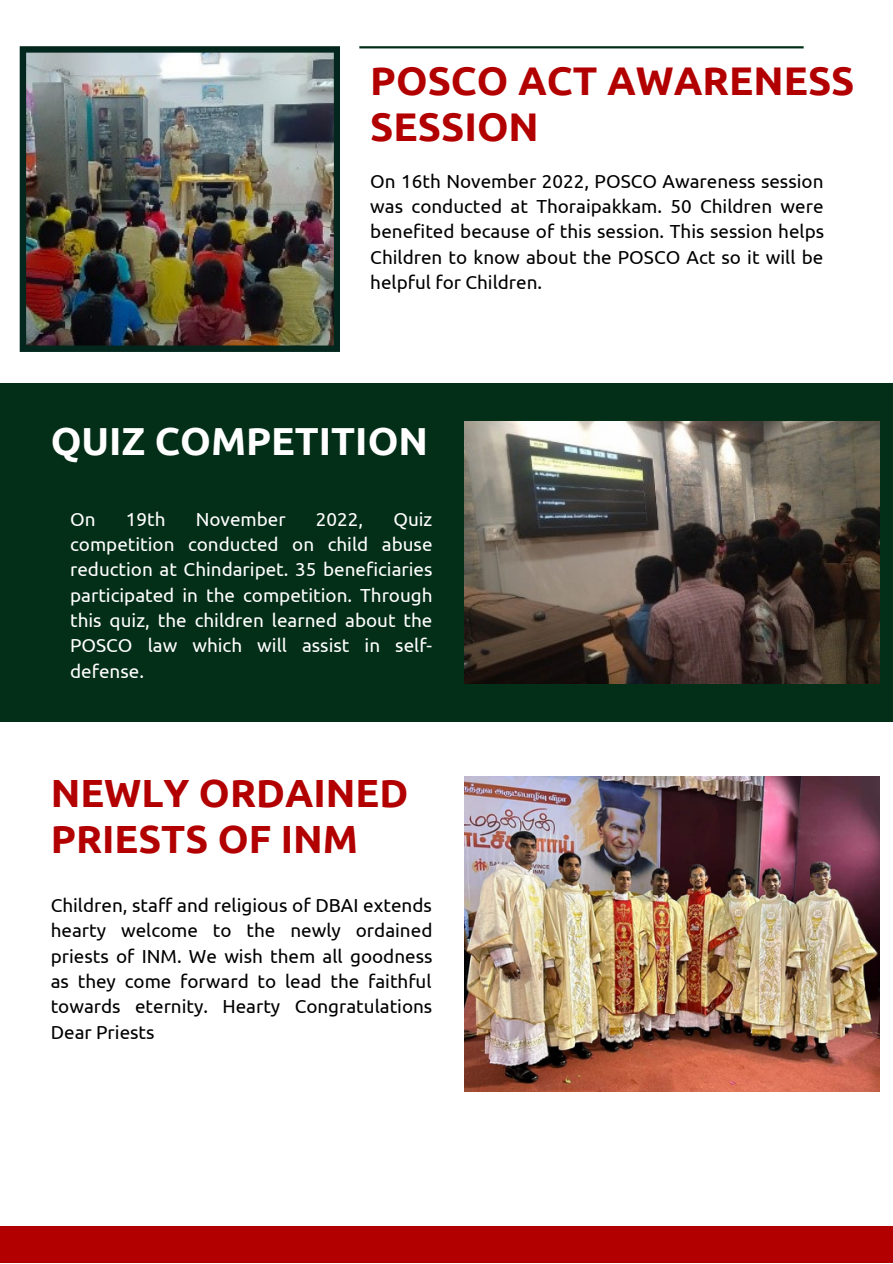
<style>
.page{position:relative;width:893px;height:1264px;background:#fff}
.page>*{position:absolute;margin:0;border:0;box-sizing:border-box;transform-origin:0 0}
.t1{font:700 40.05px/46px "Ubuntu";color:#b20000}
.t2{font:700 39.3px/46px "Ubuntu";color:#b20000}
.t3{font:700 39px "Ubuntu";color:#fff}
.t4{font:18.9px/25.3px "Ubuntu";color:#000;text-align:justify}
.t5{font:18.9px/25.3px "Ubuntu";color:#fff;text-align:justify}
</style>
<div class="page">
<div style="left:0;top:1225px;width:892px;height:37px;background:#b20000"></div>
<hr style="left:359px;top:46px;width:444px;height:2px;background:#032e17">
<img style="left:20px;top:46px;width:320px;height:306px">
<div style="left:0;top:383px;width:892px;height:339px;background:#032e17"></div>
<img style="left:464px;top:421px;width:415px;height:262px">
<img style="left:464px;top:776px;width:415px;height:314px">
<h1 class="t1" style="left:370px;top:57px;width:485px">POSCO ACT AWARENESS<br>SESSION</h1>
<p class="t4" style="left:370px;top:168px;width:455px">On 16th November 2022, POSCO Awareness session was conducted at Thoraipakkam. 50 Children were benefited because of this session. This session helps Children to know about the POSCO Act so it will be helpful for Children.</p>
<h3 class="t3" style="left:51px;top:418px;width:379px">QUIZ COMPETITION</h3>
<p class="t5" style="left:70px;top:506px;width:27px">On</p>
<p class="t5" style="left:126px;top:506px;width:41px">19th</p>
<p class="t5" style="left:196px;top:506px;width:91px">November</p>
<p class="t5" style="left:316px;top:506px;width:49px">2022,</p>
<p class="t5" style="left:70px;top:506px;width:364px;text-indent:323px">Quiz competition conducted on child abuse reduction at Chindaripet. 35 beneficiaries participated in the competition. Through this quiz, the children learned about the POSCO law which will assist in self&shy;defense.</p>
<h2 class="t2" style="left:51px;top:769px;width:359px">NEWLY ORDAINED<br>PRIESTS OF INM</h2>
<p class="t4" style="left:51px;top:892px;width:383px">Children, staff and religious of DBAI extends hearty welcome to the newly ordained priests of INM. We wish them all goodness as they come forward to lead the faithful towards eternity. Hearty Congratulations Dear Priests</p>
</div>
